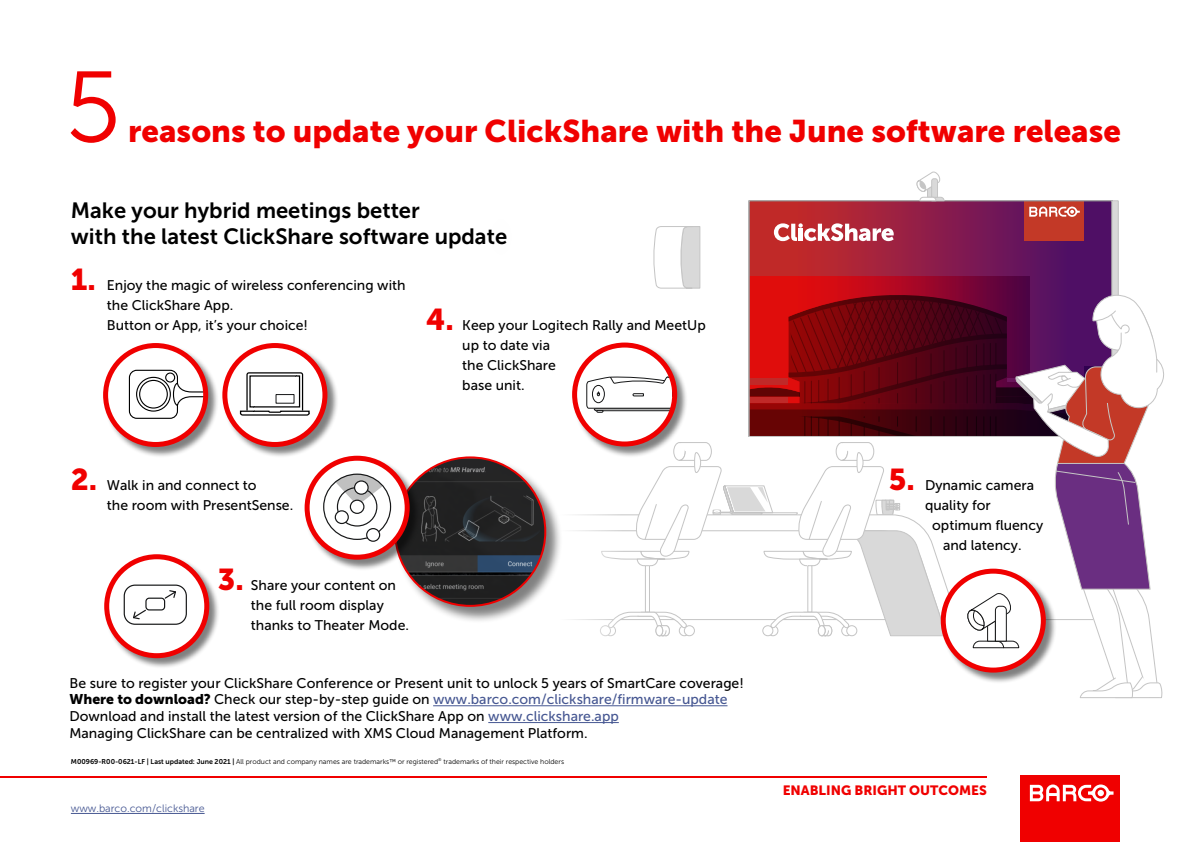
<style>
.page{position:relative;width:1191px;height:842px;background:#fff}
.page>*{position:absolute;margin:0;border:0;box-sizing:border-box;transform-origin:0 0}
.t1{font:100px "Museo Sans 300";color:#f00000}
.t2{font:31.2px "Museo Sans 900";color:#f00000}
.t3{font:22px/26.4px "Museo Sans 700";color:#000}
.t4{font:14px/20px "Museo Sans 500";color:#000}
.t5{font:13.4px "Museo Sans 900";color:#f00000}
.t6{font:10.7px "Museo Sans 300";color:#465792}
.t7{font:7px "Museo Sans 300";color:#000}
.s1{font-family:"Museo Sans 900";font-size:30px;color:#f00000}
.s2{font-family:"Museo Sans 900"}
.s3{color:#465792}
.s4{font-family:"Museo Sans 700"}
</style>
<div class="page">
<svg style="left:750px;top:202px;width:360px;height:21px;background:#961f42"></svg>
<div style="left:1023px;top:201px;width:60px;height:40px;background:#c33927"></div>
<svg style="left:1029px;top:207px;width:50px;height:10px"></svg>
<div style="left:1112px;top:201px;width:6px;height:235px;background:#d9d9d9"></div>
<div style="left:1111px;top:200px;width:7px;height:237px;border:1px solid #c5c5c5"></div>
<svg style="left:915px;top:171px;width:30px;height:31px"></svg>
<hr style="left:555px;top:114px;width:1px;height:590px;background:#c5c5c5">
<div style="left:223px;top:343px;width:115px;height:115px;background:#000;opacity:.5"></div>
<div style="left:225px;top:345px;width:100px;height:99px;background:#fff;border-radius:50%"></div>
<svg style="left:239px;top:372px;width:71px;height:44px"></svg>
<div style="left:222px;top:343px;width:105px;height:104px;border:5px solid #f00000;border-radius:50%"></div>
<div style="left:104px;top:343px;width:115px;height:115px;background:#000;opacity:.5"></div>
<div style="left:106px;top:345px;width:100px;height:99px;background:#fff;border-radius:50%"></div>
<svg style="left:128px;top:369px;width:78px;height:50px"></svg>
<div style="left:103px;top:343px;width:105px;height:104px;border:5px solid #f00000;border-radius:50%"></div>
<div style="left:275px;top:394px;width:19px;height:10px;border:1px solid #161718"></div>
<div style="left:394px;top:457px;width:169px;height:167px;background:#000;opacity:.5"></div>
<img style="left:395px;top:457px;width:150px;height:149px">
<hr style="left:0;top:776px;width:986px;height:1px;background:#f00000">
<hr style="left:433px;top:705px;width:294px;height:1px;background:#465792">
<hr style="left:488px;top:722px;width:131px;height:1px;background:#465792">
<div style="left:305px;top:456px;width:115px;height:115px;background:#000;opacity:.5"></div>
<svg style="left:307px;top:458px;width:100px;height:99px"></svg>
<svg style="left:335px;top:474px;width:48px;height:32px"></svg>
<div style="left:323px;top:474px;width:68px;height:66px;border:1px solid #161718;border-radius:50%"></div>
<div style="left:337px;top:487px;width:40px;height:40px;border:1px solid #161718;border-radius:50%"></div>
<div style="left:350px;top:500px;width:14px;height:13px;background:#fff;border-radius:50%"></div>
<div style="left:350px;top:500px;width:14px;height:14px;border:1px solid #161718;border-radius:50%"></div>
<div style="left:367px;top:529px;width:13px;height:12px;background:#fff;border-radius:50%"></div>
<div style="left:366px;top:528px;width:14px;height:14px;border:1px solid #161718;border-radius:50%"></div>
<div style="left:335px;top:511px;width:13px;height:12px;background:#fff;border-radius:50%"></div>
<div style="left:335px;top:510px;width:14px;height:14px;border:1px solid #161718;border-radius:50%"></div>
<svg style="left:354px;top:481px;width:14px;height:13px"></svg>
<div style="left:354px;top:480px;width:15px;height:15px;border:1px solid #161718;border-radius:50%"></div>
<div style="left:304px;top:456px;width:106px;height:104px;border:5px solid #f00000;border-radius:50%"></div>
<div style="left:105px;top:554px;width:115px;height:115px;background:#000;opacity:.5"></div>
<div style="left:107px;top:557px;width:100px;height:99px;background:#fff;border-radius:50%"></div>
<div style="left:124px;top:584px;width:63px;height:41px;border:1px solid #161718;border-radius:11px"></div>
<svg style="left:133px;top:609px;width:14px;height:11px"></svg>
<div style="left:145px;top:598px;width:20px;height:12px;border:1px solid #161718;border-radius:3px"></div>
<svg style="left:164px;top:590px;width:12px;height:10px"></svg>
<div style="left:104px;top:554px;width:105px;height:104px;border:5px solid #f00000;border-radius:50%"></div>
<div style="left:572px;top:343px;width:116px;height:115px;background:#000;opacity:.5"></div>
<svg style="left:574px;top:345px;width:100px;height:99px"></svg>
<svg style="left:586px;top:223px;width:578px;height:476px"></svg>
<div style="left:940px;top:569px;width:105px;height:104px;border:5px solid #f00000;border-radius:50%"></div>
<hr style="left:71px;top:813px;width:134px;height:1px;background:#465792">
<div style="left:1020px;top:776px;width:100px;height:66px;background:#f00000"></div>
<svg style="left:1029px;top:784px;width:84px;height:18px"></svg>
<h1 class="t1" style="left:65px;top:53px;width:57px">5</h1>
<h2 class="t2" style="left:128px;top:113px;width:994px">reasons to update your ClickShare with the June software release</h2>
<h3 class="t3" style="left:71px;top:197px;width:438px">Make your hybrid meetings better<br>with the latest ClickShare software update</h3>
<p class="t4" style="left:107px;top:276px;width:300px;text-indent:-36px"><span class="s1">1.</span> Enjoy the magic of wireless conferencing with the ClickShare App.<br>Button or App, it’s your choice!</p>
<p class="t4" style="left:462px;top:316px;width:245px;text-indent:-36px"><span class="s1">4.</span> Keep your Logitech Rally and MeetUp up to date via<br>the ClickShare<br>base unit.</p>
<p class="t4" style="left:107px;top:476px;width:188px;text-indent:-36px"><span class="s1">2.</span> Walk in and connect to<br>the room with PresentSense.</p>
<p class="t4" style="left:251px;top:576px;width:160px;text-indent:-33px"><span class="s1">3.</span> Share your content on the full room display thanks to Theater Mode.</p>
<p class="t4" style="left:69px;top:674px;width:676px;line-height:16.8px">Be sure to register your ClickShare Conference or Present unit to unlock 5 years of SmartCare coverage!<br><span class="s2">Where to download?</span> Check our step-by-step guide on <span class="s3">www.barco.com/clickshare/firmware-update </span>Download and install the latest version of the ClickShare App on <span class="s3">www.clickshare.app<br></span>Managing ClickShare can be centralized with XMS Cloud Management Platform.</p>
<p class="t7" style="left:71px;top:757px;width:495px"><span class="s4">M00969-R00-0621-LF | Last updated: June 2021 |</span> All product and company names are trademarks™ or registered<sup>®</sup> trademarks of their respective holders</p>
<p class="t6" style="left:71px;top:803px;width:135px">www.barco.com/clickshare</p>
<p class="t4" style="left:889px;top:475px;width:147px"><span class="s1">5.</span> Dynamic camera</p>
<p class="t4" style="left:925px;top:495px;width:67px">quality for</p>
<p class="t4" style="left:932px;top:515px;width:112px">optimum fluency</p>
<p class="t4" style="left:943px;top:535px;width:80px">and latency.</p>
<p class="t5" style="left:782px;top:782px;width:206px">ENABLING BRIGHT OUTCOMES</p>
</div>
